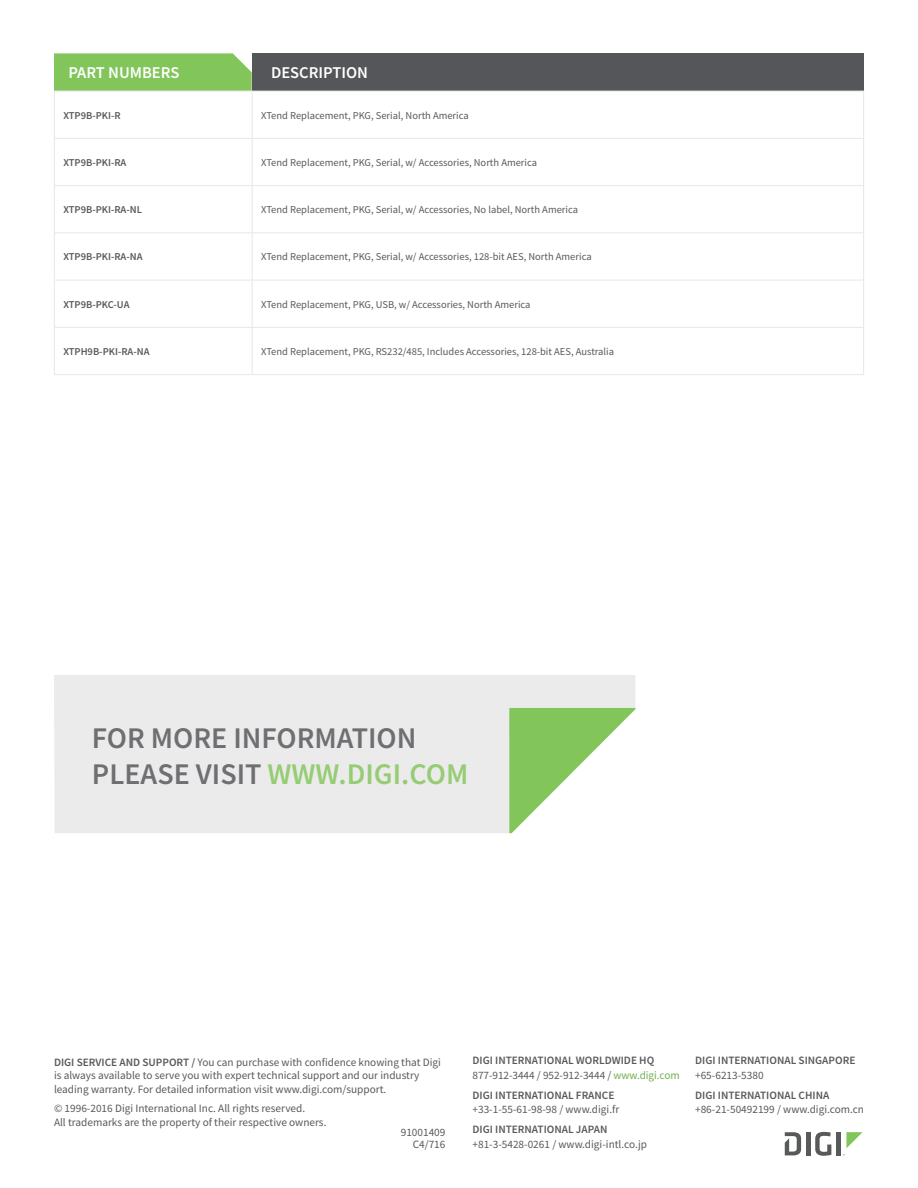
<style>
.page{position:relative;width:918px;height:1188px;background:#fff}
.page>*{position:absolute;margin:0;border:0;box-sizing:border-box;transform-origin:0 0}
.t1{font:600 30px/36px "Source Sans Pro";color:#6f6f73}
.t2{font:600 16.5px "Source Sans Pro";color:#fff}
.t3{font:11.25px/13.5px "Source Sans Pro";color:#58595b}
.t4{font:600 11.25px/14.2px "Source Sans Pro";color:#58595b}
.t5{font:10.5px "Source Sans Pro";color:#58595b}
.Table_-_Body_Copy{font:600 10.5px "Source Sans Pro";color:#58595b}
.s1{color:#95cc74}
.s2{font-weight:600}
.s3{font-weight:400}
.s4{font-weight:400;color:#73af51}
</style>
<div class="page">
<hr style="left:806px;top:1132px;width:4px;height:23px;background:#58595b">
<svg style="left:815px;top:1132px;width:16px;height:24px"></svg>
<div style="left:836px;top:1132px;width:5px;height:23px;background:#58595b"></div>
<svg style="left:846px;top:1132px;width:17px;height:16px"></svg>
<svg style="left:785px;top:1132px;width:16px;height:23px"></svg>
<svg style="left:54px;top:53px;width:198px;height:38px"></svg>
<div style="left:252px;top:53px;width:612px;height:38px;background:#55565a"></div>
<div style="left:54px;top:675px;width:581px;height:158px;background:#ebebeb"></div>
<svg style="left:509px;top:708px;width:126px;height:125px"></svg>
<hr style="left:54px;top:91px;width:1px;height:47px;background:#e6e7e8">
<hr style="left:54px;top:139px;width:1px;height:46px;background:#e6e7e8">
<hr style="left:252px;top:139px;width:1px;height:46px;background:#e6e7e8">
<hr style="left:54px;top:186px;width:1px;height:46px;background:#e6e7e8">
<hr style="left:252px;top:186px;width:1px;height:46px;background:#e6e7e8">
<hr style="left:54px;top:233px;width:1px;height:47px;background:#e6e7e8">
<hr style="left:252px;top:233px;width:1px;height:47px;background:#e6e7e8">
<hr style="left:54px;top:138px;width:198px;height:1px;background:#e6e7e8">
<hr style="left:863px;top:139px;width:1px;height:46px;background:#e6e7e8">
<hr style="left:54px;top:185px;width:198px;height:1px;background:#e6e7e8">
<hr style="left:252px;top:185px;width:612px;height:1px;background:#e6e7e8">
<hr style="left:863px;top:186px;width:1px;height:46px;background:#e6e7e8">
<hr style="left:54px;top:232px;width:198px;height:1px;background:#e6e7e8">
<hr style="left:252px;top:232px;width:612px;height:1px;background:#e6e7e8">
<hr style="left:863px;top:233px;width:1px;height:47px;background:#e6e7e8">
<hr style="left:252px;top:280px;width:1px;height:47px;background:#e6e7e8">
<hr style="left:252px;top:328px;width:1px;height:46px;background:#e6e7e8">
<hr style="left:54px;top:91px;width:198px;height:1px;background:#e6e7e8">
<hr style="left:252px;top:91px;width:612px;height:1px;background:#e6e7e8">
<hr style="left:252px;top:91px;width:1px;height:47px;background:#e6e7e8">
<hr style="left:863px;top:91px;width:1px;height:47px;background:#e6e7e8">
<hr style="left:252px;top:138px;width:612px;height:1px;background:#e6e7e8">
<hr style="left:54px;top:280px;width:198px;height:1px;background:#e6e7e8">
<hr style="left:54px;top:280px;width:1px;height:47px;background:#e6e7e8">
<hr style="left:252px;top:280px;width:612px;height:1px;background:#e6e7e8">
<hr style="left:863px;top:280px;width:1px;height:47px;background:#e6e7e8">
<hr style="left:54px;top:327px;width:198px;height:1px;background:#e6e7e8">
<hr style="left:54px;top:328px;width:1px;height:46px;background:#e6e7e8">
<hr style="left:252px;top:327px;width:612px;height:1px;background:#e6e7e8">
<hr style="left:863px;top:328px;width:1px;height:46px;background:#e6e7e8">
<hr style="left:54px;top:374px;width:198px;height:1px;background:#e6e7e8">
<hr style="left:252px;top:374px;width:612px;height:1px;background:#e6e7e8">
<h2 class="t2" style="left:68px;top:62px;width:112px">PART NUMBERS</h2>
<h2 class="t2" style="left:271px;top:62px;width:99px">DESCRIPTION</h2>
<p class="Table_-_Body_Copy" style="left:63px;top:108px;width:59px">XTP9B-PKI-R</p>
<p class="t5" style="left:261px;top:108px;width:209px">XTend Replacement, PKG, Serial, North America</p>
<p class="Table_-_Body_Copy" style="left:63px;top:156px;width:65px">XTP9B-PKI-RA</p>
<p class="t5" style="left:261px;top:156px;width:277px">XTend Replacement, PKG, Serial, w/ Accessories, North America</p>
<p class="Table_-_Body_Copy" style="left:63px;top:203px;width:80px">XTP9B-PKI-RA-NL</p>
<p class="t5" style="left:261px;top:203px;width:318px">XTend Replacement, PKG, Serial, w/ Accessories, No label, North America</p>
<p class="Table_-_Body_Copy" style="left:63px;top:250px;width:81px">XTP9B-PKI-RA-NA</p>
<p class="t5" style="left:261px;top:250px;width:332px">XTend Replacement, PKG, Serial, w/ Accessories, 128-bit AES, North America</p>
<p class="Table_-_Body_Copy" style="left:63px;top:297px;width:68px">XTP9B-PKC-UA</p>
<p class="t5" style="left:261px;top:297px;width:271px">XTend Replacement, PKG, USB, w/ Accessories, North America</p>
<p class="Table_-_Body_Copy" style="left:63px;top:345px;width:88px">XTPH9B-PKI-RA-NA</p>
<p class="t5" style="left:261px;top:345px;width:354px">XTend Replacement, PKG, RS232/485, Includes Accessories, 128-bit AES, Australia</p>
<h1 class="t1" style="left:92px;top:720px;width:378px">FOR MORE INFORMATION<br>PLEASE VISIT <span class="s1">WWW.DIGI.COM</span></h1>
<p class="t3" style="left:54px;top:1055px;width:388px"><span class="s2">DIGI SERVICE AND SUPPORT /</span> You can purchase with confidence knowing that Digi is always available to serve you with expert technical support and our industry leading warranty. For detailed information visit www.digi.com/support.</p>
<p class="t3" style="left:54px;top:1102px;width:274px">© 1996-2016 Digi International Inc. All rights reserved.<br>All trademarks are the property of their respective owners.</p>
<p class="t3" style="left:401px;top:1126px;width:46px;line-height:12px;text-align:right">91001409<br>C4/716</p>
<p class="t4" style="left:473px;top:1053px;width:209px">DIGI INTERNATIONAL WORLDWIDE HQ<br><span class="s3">877-912-3444 / 952-912-3444 /</span> <span class="s4">www.digi.com</span></p>
<p class="t4" style="left:473px;top:1088px;width:144px">DIGI INTERNATIONAL FRANCE</p>
<p class="t3" style="left:473px;top:1103px;width:148px">+33-1-55-61-98-98 / www.digi.fr</p>
<p class="t4" style="left:473px;top:1122px;width:136px">DIGI INTERNATIONAL JAPAN</p>
<p class="t3" style="left:473px;top:1137px;width:176px">+81-3-5428-0261 / www.digi-intl.co.jp</p>
<p class="t4" style="left:695px;top:1053px;width:162px">DIGI INTERNATIONAL SINGAPORE</p>
<p class="t3" style="left:695px;top:1068px;width:70px">+65-6213-5380</p>
<p class="t4" style="left:695px;top:1088px;width:136px">DIGI INTERNATIONAL CHINA</p>
<p class="t3" style="left:695px;top:1103px;width:170px">+86-21-50492199 / www.digi.com.cn</p>
</div>
